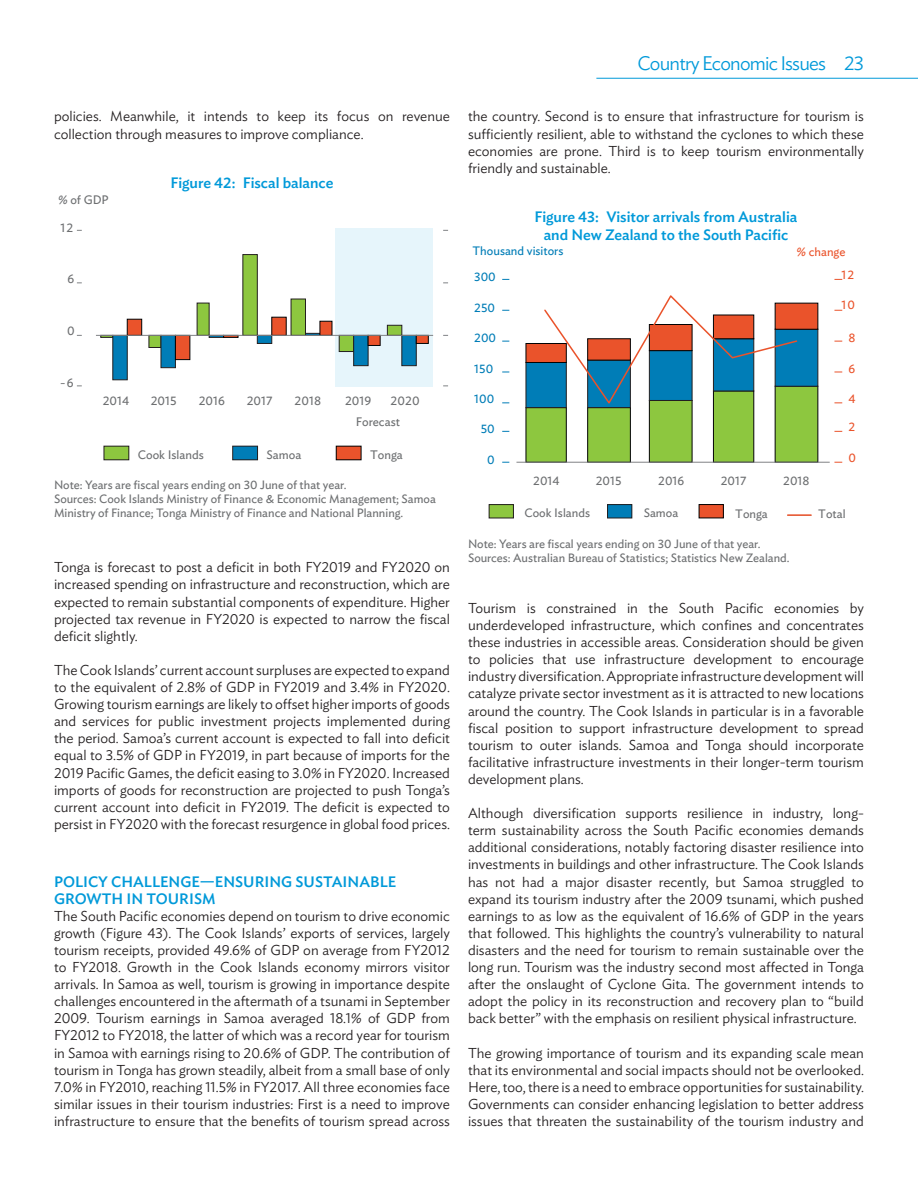
<style>
.page{position:relative;width:918px;height:1188px;background:#fff}
.page>*{position:absolute;margin:0;border:0;box-sizing:border-box;transform-origin:0 0}
.t1{font:300 19.5px "Ideal Sans";letter-spacing:-.04em;color:#0099d9}
.t2{font:500 15px/17.1px "Ideal Sans";color:#0099d9}
.t3{font:300 14.25px/17.1px "Ideal Sans";color:#231f20;text-align:justify}
.t4{font:12.3px/20.7px "Ideal Sans";color:#6d6f71}
.t5{font:12.15px "Ideal Sans";color:#6d6f71}
.t6{font:12.15px "Ideal Sans";color:#007db7}
.t7{font:12.15px "Ideal Sans";color:#ea532b}
.t8{font:12px/14.1px "Ideal Sans";color:#6d6f71}
</style>
<div class="page">
<hr style="left:596px;top:78px;width:322px;height:1px;background:#0099d9">
<div style="left:335px;top:228px;width:98px;height:159px;background:#e6f5fb"></div>
<div style="left:104px;top:446px;width:25px;height:14px;background:#8dc73f"></div>
<div style="left:104px;top:446px;width:25px;height:14px;border:1px solid #231f20"></div>
<div style="left:233px;top:446px;width:25px;height:14px;background:#007db7"></div>
<div style="left:233px;top:446px;width:25px;height:14px;border:1px solid #231f20"></div>
<div style="left:336px;top:446px;width:25px;height:14px;background:#ea532b"></div>
<svg style="left:101px;top:254px;width:328px;height:126px"></svg>
<hr style="left:96px;top:335px;width:337px;height:1px;background:#808285">
<hr style="left:516px;top:462px;width:314px;height:1px;background:#808285">
<svg style="left:526px;top:295px;width:292px;height:167px"></svg>
<div style="left:489px;top:505px;width:24px;height:13px;background:#8dc73f"></div>
<div style="left:489px;top:504px;width:25px;height:14px;border:1px solid #231f20"></div>
<div style="left:608px;top:505px;width:24px;height:13px;background:#007db7"></div>
<div style="left:607px;top:504px;width:25px;height:14px;border:1px solid #231f20"></div>
<div style="left:699px;top:505px;width:24px;height:13px;background:#ea532b"></div>
<div style="left:699px;top:504px;width:24px;height:14px;border:1px solid #020304"></div>
<hr style="left:788px;top:514px;width:23px;height:2px;background:#ea532b">
<p class="t3" style="left:54px;top:107px;width:397px">policies. Meanwhile, it intends to keep its focus on revenue collection through measures to improve compliance.</p>
<p class="t2" style="left:171px;top:173px;width:164px">Figure 42: Fiscal balance</p>
<p class="t4" style="left:59px;top:188px;width:52px">% of GDP</p>
<p class="t4" style="left:60px;top:216px;width:14px">12</p>
<p class="t4" style="left:67px;top:268px;width:8px">6</p>
<p class="t4" style="left:67px;top:320px;width:9px">0</p>
<p class="t4" style="left:60px;top:371px;width:15px">-6</p>
<p class="t4" style="left:103px;top:390px;width:28px">2014</p>
<p class="t4" style="left:151px;top:390px;width:28px">2015</p>
<p class="t4" style="left:199px;top:390px;width:28px">2016</p>
<p class="t4" style="left:247px;top:390px;width:27px">2017</p>
<p class="t4" style="left:295px;top:390px;width:28px">2018</p>
<p class="t4" style="left:345px;top:390px;width:28px">2019</p>
<p class="t4" style="left:356px;top:390px;width:65px;text-indent:35px">2020<br>Forecast</p>
<p class="t4" style="left:138px;top:443px;width:68px">Cook Islands</p>
<p class="t4" style="left:267px;top:444px;width:36px">Samoa</p>
<p class="t4" style="left:370px;top:444px;width:34px">Tonga</p>
<p class="t8" style="left:54px;top:476px;width:383px">Note: Years are fiscal years ending on 30 June of that year.<br>Sources: Cook Islands Ministry of Finance &amp; Economic Management; Samoa<br>Ministry of Finance; Tonga Ministry of Finance and National Planning.</p>
<p class="t3" style="left:54px;top:558px;width:398px">Tonga is forecast to post a deficit in both FY2019 and FY2020 on increased spending on infrastructure and reconstruction, which are expected to remain substantial components of expenditure. Higher projected tax revenue in FY2020 is expected to narrow the fiscal deficit slightly.</p>
<p class="t3" style="left:54px;top:660px;width:398px">The Cook Islands’ current account surpluses are expected to expand to the equivalent of 2.8% of GDP in FY2019 and 3.4% in FY2020.<br>Growing tourism earnings are likely to offset higher imports of goods and services for public investment projects implemented during the period. Samoa’s current account is expected to fall into deficit equal to 3.5% of GDP in FY2019, in part because of imports for the 2019 Pacific Games, the deficit easing to 3.0% in FY2020. Increased imports of goods for reconstruction are projected to push Tonga’s current account into deficit in FY2019. The deficit is expected to persist in FY2020 with the forecast resurgence in global food prices.</p>
<p class="t2" style="left:54px;top:872px;width:316px;text-indent:115px">nge—ensu ring sustai nable g rowth i n tou rism</p>
<p class="t3" style="left:54px;top:906px;width:398px">The South Pacific economies depend on tourism to drive economic growth (Figure 43). The Cook Islands’ exports of services, largely tourism receipts, provided 49.6% of GDP on average from FY2012 to FY2018. Growth in the Cook Islands economy mirrors visitor arrivals. In Samoa as well, tourism is growing in importance despite challenges encountered in the aftermath of a tsunami in September 2009. Tourism earnings in Samoa averaged 18.1% of GDP from FY2012 to FY2018, the latter of which was a record year for tourism in Samoa with earnings rising to 20.6% of GDP. The contribution of tourism in Tonga has grown steadily, albeit from a small base of only 7.0% in FY2010, reaching 11.5% in FY2017. All three economies face similar issues in their tourism industries: First is a need to improve infrastructure to ensure that the benefits of tourism spread across</p>
<p class="t2" style="left:54px;top:872px;width:19px">Polic</p>
<p class="t2" style="left:98px;top:872px;width:45px">y challe</p>
<h1 class="t1" style="left:638px;top:49px;width:228px">Country Economic Issues 23</h1>
<p class="t3" style="left:468px;top:107px;width:398px">the country. Second is to ensure that infrastructure for tourism is sufficiently resilient, able to withstand the cyclones to which these economies are prone. Third is to keep tourism environmentally friendly and sustainable.</p>
<p class="t2" style="left:535px;top:206px;width:264px;line-height:18px;text-align:center">Figure 43: Visitor arrivals from Australia and N ew Zealand to the South Pacific</p>
<p class="t6" style="left:472px;top:241px;width:92px">Thousand visitors</p>
<p class="t7" style="left:797px;top:242px;width:50px">% change</p>
<p class="t6" style="left:474px;top:268px;width:23px">300</p>
<p class="t7" style="left:841px;top:266px;width:14px">12</p>
<p class="t6" style="left:474px;top:298px;width:22px">250</p>
<p class="t7" style="left:841px;top:296px;width:15px">10</p>
<p class="t6" style="left:474px;top:329px;width:23px">200</p>
<p class="t7" style="left:849px;top:329px;width:8px">8</p>
<p class="t6" style="left:474px;top:359px;width:20px">150</p>
<p class="t7" style="left:849px;top:359px;width:8px">6</p>
<p class="t6" style="left:474px;top:390px;width:21px">100</p>
<p class="t7" style="left:849px;top:390px;width:9px">4</p>
<p class="t6" style="left:481px;top:420px;width:16px">50</p>
<p class="t7" style="left:849px;top:418px;width:8px">2</p>
<p class="t6" style="left:487px;top:450px;width:9px">0</p>
<p class="t7" style="left:849px;top:448px;width:9px">0</p>
<p class="t5" style="left:533px;top:472px;width:28px">2014</p>
<p class="t5" style="left:596px;top:472px;width:27px">2015</p>
<p class="t5" style="left:658px;top:472px;width:28px">2016</p>
<p class="t5" style="left:721px;top:472px;width:27px">2017</p>
<p class="t5" style="left:783px;top:472px;width:28px">2018</p>
<p class="t5" style="left:525px;top:503px;width:67px">Cook Islands</p>
<p class="t5" style="left:644px;top:504px;width:36px">Samoa</p>
<p class="t5" style="left:735px;top:505px;width:34px">Tonga</p>
<p class="t5" style="left:818px;top:505px;width:29px">Total</p>
<p class="t8" style="left:468px;top:535px;width:323px">Note: Years are fiscal years ending on 30 June of that year.<br>Sources: Australian Bureau of Statistics; Statistics New Zealand.</p>
<p class="t3" style="left:468px;top:598px;width:398px">Tourism is constrained in the South Pacific economies by underdeveloped infrastructure, which confines and concentrates these industries in accessible areas. Consideration should be given to policies that use infrastructure development to encourage industry diversification. Appropriate infrastructure development will catalyze private sector investment as it is attracted to new locations around the country. The Cook Islands in particular is in a favorable fiscal position to support infrastructure development to spread tourism to outer islands. Samoa and Tonga should incorporate facilitative infrastructure investments in their longer-term tourism development plans.</p>
<p class="t3" style="left:468px;top:803px;width:398px">Although diversification supports resilience in industry, long&shy;term sustainability across the South Pacific economies demands additional considerations, notably factoring disaster resilience into investments in buildings and other infrastructure. The Cook Islands has not had a major disaster recently, but Samoa struggled to expand its tourism industry after the 2009 tsunami, which pushed earnings to as low as the equivalent of 16.6% of GDP in the years that followed. This highlights the country’s vulnerability to natural disasters and the need for tourism to remain sustainable over the long run. Tourism was the industry second most affected in Tonga after the onslaught of Cyclone Gita. The government intends to adopt the policy in its reconstruction and recovery plan to “build back better” with the emphasis on resilient physical infrastructure.</p>
<p class="t3" style="left:468px;top:1043px;width:398px">The growing importance of tourism and its expanding scale mean that its environmental and social impacts should not be overlooked.<br>Here, too, there is a need to embrace opportunities for sustainability.<br>Governments can consider enhancing legislation to better address issues that threaten the sustainability of the tourism industry and</p>
</div>
